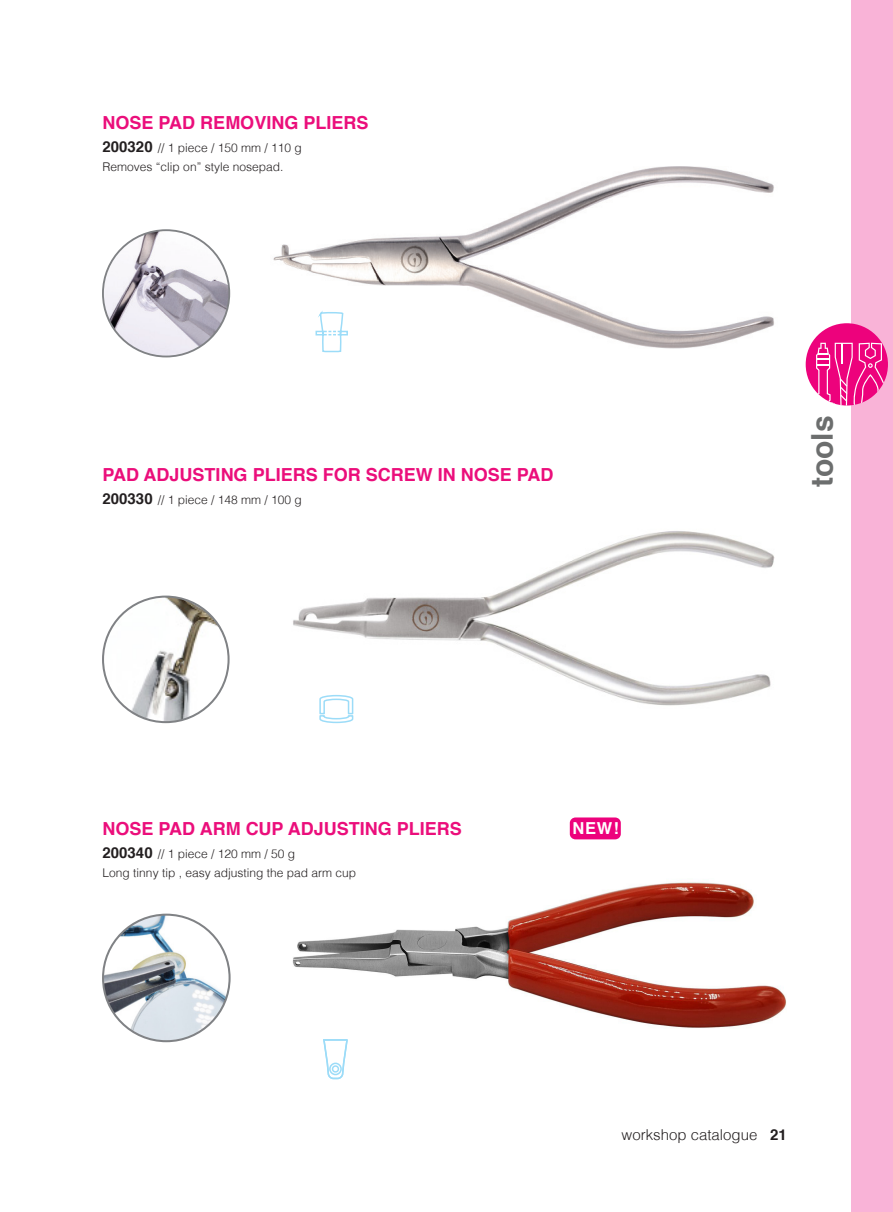
<style>
.page{position:relative;width:893px;height:1212px;background:#fff}
.page>*{position:absolute;margin:0;border:0;box-sizing:border-box;transform-origin:0 0}
.t1{font:700 30px "Helvetica";color:#6c6e6e}
.t2{font:700 18px "Helvetica";color:#eb0e7b}
.t3{font:700 16.5px "Helvetica";color:#fff}
.t4{font:300 15px "Helvetica";color:#231f20}
.t5{font:300 12px "Helvetica";color:#231f20}
.s1{font-weight:700;font-size:15px}
.s2{font-weight:700}
</style>
<div class="page">
<div style="left:851px;top:0;width:42px;height:1212px;background:#f9b3d7"></div>
<div style="left:806px;top:323px;width:82px;height:82px;background:#ed027c;border-radius:50%"></div>
<svg style="left:810px;top:343px;width:78px;height:62px"></svg>
<img style="left:292px;top:882px;width:494px;height:146px">
<img style="left:273px;top:166px;width:501px;height:183px">
<img style="left:293px;top:531px;width:482px;height:175px">
<svg style="left:319px;top:694px;width:35px;height:30px"></svg>
<svg style="left:315px;top:310px;width:34px;height:43px"></svg>
<img style="left:103px;top:230px;width:126px;height:126px;border-radius:63px">
<img style="left:103px;top:597px;width:126px;height:125px;border-radius:63px">
<img style="left:103px;top:915px;width:127px;height:126px;border-radius:63px">
<div style="left:570px;top:817px;width:51px;height:22px;background:#ed027c;border-radius:6px"></div>
<svg style="left:323px;top:1039px;width:25px;height:41px"></svg>
<div style="left:332px;top:1065px;width:7px;height:7px;border:2px solid #9cdcf8;border-radius:50%"></div>
<p class="t2" style="left:103px;top:108px;width:267px">NOSE PAD REMOVING PLIERS</p>
<p class="t5" style="left:103px;top:140px;width:201px"><span class="s1">200320</span> // 1 piece / 150 mm / 110 g</p>
<p class="t5" style="left:103px;top:159px;width:182px">Removes “clip on” style nosepad.</p>
<p class="t2" style="left:103px;top:460px;width:452px">PAD ADJUSTING PLIERS FOR SCREW IN NOSE PAD</p>
<p class="t5" style="left:103px;top:492px;width:201px"><span class="s1">200330</span> // 1 piece / 148 mm / 100 g</p>
<h1 class="t1" style="left:798px;top:487px;width:73px;rotate:-90deg">tools</h1>
<p class="t2" style="left:103px;top:814px;width:361px">NOSE PAD ARM CUP ADJUSTING PLIERS</p>
<p class="t5" style="left:103px;top:846px;width:194px"><span class="s1">200340</span> // 1 piece / 120 mm / 50 g</p>
<p class="t5" style="left:103px;top:866px;width:255px">Long tinny tip , easy adjusting the pad arm cup</p>
<h3 class="t3" style="left:572px;top:815px;width:48px">NEW!</h3>
<p class="t4" style="left:622px;top:1125px;width:167px">workshop catalogue <span class="s2">21</span></p>
</div>
